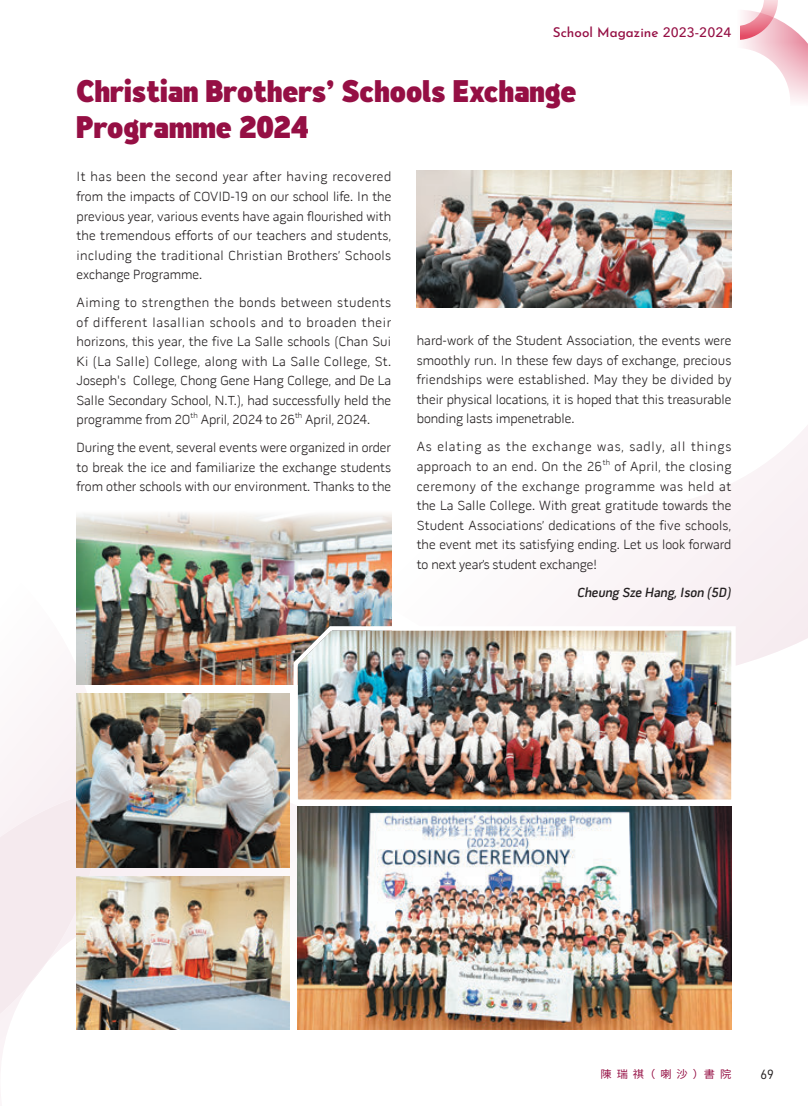
<style>
.page{position:relative;width:808px;height:1106px;background:#fff}
.page>*{position:absolute;margin:0;border:0;box-sizing:border-box;transform-origin:0 0}
.title1{font:700 30px/36px "Kageno";color:#950f44}
.Christian_Brothers{font:300 13.5px/19.5px "Pill Gothic 600 mg";color:#231f20;text-align:justify}
.Christian_Brothers-2{font:300 13.5px/19.5px "Pill Gothic 600 mg";letter-spacing:.06em;color:#231f20}
.t1{font:500 13.5px "Josefin Sans";color:#950f44}
.name{font:13.5px "Pill Gothic 600 mg Semibd Obq";color:#231f20}
.t2{font:13.5px "D DIN PRO Regular";color:#231f20}
.t3{font:10.65px "Source Han Sans HK";letter-spacing:.44em;color:#950f44;scale:1.05 1}
.Christian_Brothers-3{font:300 7.8px "Pill Gothic 600 mg";color:#231f20}
.s1{font-family:"Avenir Next"}
</style>
<div class="page">
<svg style="left:391px;top:170px;width:417px;height:495px"></svg>
<svg style="left:740px;top:0;width:68px;height:102px"></svg>
<svg style="left:3px;top:515px;width:84px;height:265px"></svg>
<svg style="left:0;top:780px;width:477px;height:250px;fill:#faf4f6"></svg>
<svg style="left:0;top:789px;width:102px;height:281px"></svg>
<img style="left:77px;top:512px;width:314px;height:173px">
<img style="left:77px;top:876px;width:212px;height:153px">
<img style="left:77px;top:693px;width:212px;height:174px">
<img style="left:417px;top:170px;width:314px;height:138px">
<img style="left:289px;top:623px;width:449px;height:183px">
<img style="left:298px;top:806px;width:433px;height:223px">
<p class="t1" style="left:553px;top:21px;width:180px">School Magazine <span class="s1">2023-2024</span></p>
<p class="title1" style="left:77px;top:73px;width:501px">Christian Brothers’ Schools Exchange<br>Programme 2024</p>
<p class="Christian_Brothers" style="left:77px;top:167px;width:316px">It has been the second year after having recovered from the impacts of COVID-19 on our school life. In the previous year, various events have again flourished with the tremendous efforts of our teachers and students, including the traditional Christian Brothers’ Schools exchange Programme.</p>
<p class="Christian_Brothers" style="left:77px;top:293px;width:316px">Aiming to strengthen the bonds between students of different lasallian schools and to broaden their horizons, this year, the five La Salle schools (Chan Sui Ki (La Salle) College, along with La Salle College, St.<br>Joseph's College, Chong Gene Hang College, and De La Salle Secondary School, N.T.), had successfully held the programme from 20</p>
<p class="Christian_Brothers" style="left:417px;top:331px;width:316px">hard-work of the Student Association, the events were smoothly run. In these few days of exchange, precious friendships were established. May they be divided by their physical locations, it is hoped that this treasurable bonding lasts impenetrable.</p>
<p class="Christian_Brothers-2" style="left:417px;top:437px;width:316px">As elating as the exchange was, sadly, all things approach to an end. On the 26</p>
<p class="Christian_Brothers-3" style="left:191px;top:410px;width:9px">th</p>
<p class="Christian_Brothers" style="left:201px;top:410px;width:96px">April, 2024 to 26</p>
<p class="Christian_Brothers-3" style="left:295px;top:410px;width:9px">th</p>
<p class="Christian_Brothers" style="left:305px;top:410px;width:66px">April, 2024.</p>
<p class="Christian_Brothers" style="left:77px;top:438px;width:316px">During the event, several events were organized in order to break the ice and familiarize the exchange students from other schools with our environment. Thanks to the</p>
<p class="Christian_Brothers-3" style="left:603px;top:457px;width:9px">th</p>
<p class="Christian_Brothers" style="left:417px;top:457px;width:316px;text-indent:198px">of April, the closing ceremony of the exchange programme was held at the La Salle College. With great gratitude towards the Student Associations’ dedications of the five schools, the event met its satisfying ending. Let us look forward to next year’s student exchange!</p>
<p class="name" style="left:577px;top:584px;width:156px">Cheung Sze Hang, Ison (5D)</p>
<p class="t3" style="left:600px;top:1068px;width:126px">陳瑞祺（喇沙）書院</p>
<p class="t2" style="left:761px;top:1067px;width:15px">69</p>
</div>
